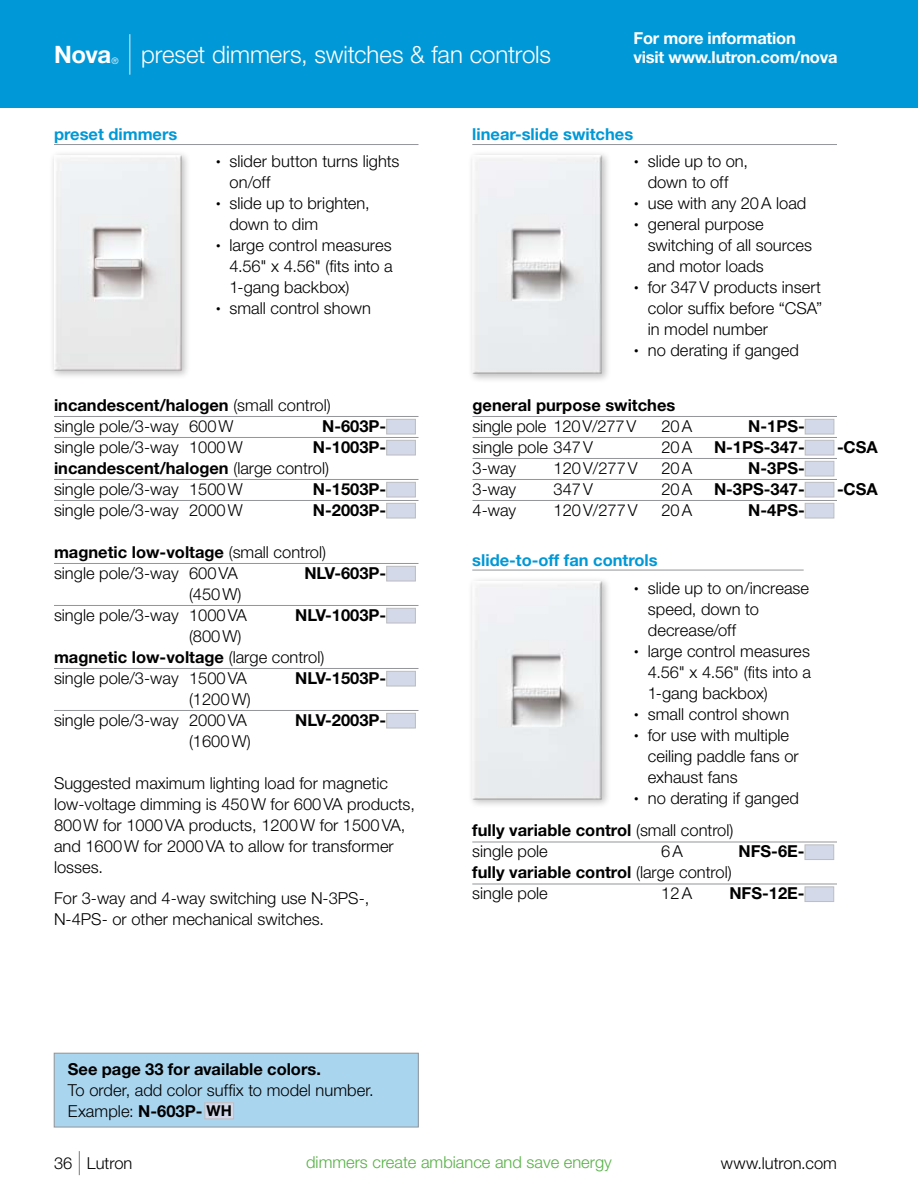
<style>
.page{position:relative;width:918px;height:1188px;background:#fff}
.page>*{position:absolute;margin:0;border:0;box-sizing:border-box;transform-origin:0 0}
.t1{font:300 24px "Helvetica Neue LT Std";letter-spacing:-.005em;color:#fff}
.t2{font:700 24px "Helvetica Neue LT Std";color:#fff}
.t3{font:300 16.5px/21px "Helvetica Neue LT Std";color:#000}
.t4{font:700 16.5px "Helvetica Neue LT Std";color:#000}
.t5{font:700 16.5px "Helvetica Neue LT Std";color:#0098d6}
.t6{font:700 16.5px/19.5px "Helvetica Neue LT Std";letter-spacing:-.015em;color:#fff}
.t7{font:300 16.5px "Helvetica Neue LT Std";color:#56b145}
.t8{font:300 9px "Helvetica Neue LT Std";color:#fff}
.s1{font-weight:200;font-size:40.5px}
.s2{font-size:9px}
.s3{font-weight:700}
.s4{font-weight:700;font-size:15px}
.s5{font-weight:200;font-size:24px}
</style>
<div class="page">
<div style="left:0;top:0;width:918px;height:108px;background:#0098d6"></div>
<hr style="left:54px;top:144px;width:364px;height:1px;background:#939598">
<hr style="left:54px;top:416px;width:364px;height:1px;background:#939598">
<hr style="left:54px;top:437px;width:364px;height:1px;background:#939598">
<hr style="left:54px;top:479px;width:364px;height:1px;background:#939598">
<hr style="left:54px;top:500px;width:364px;height:1px;background:#939598">
<hr style="left:54px;top:563px;width:364px;height:1px;background:#939598">
<hr style="left:54px;top:605px;width:364px;height:1px;background:#939598">
<hr style="left:54px;top:668px;width:364px;height:1px;background:#939598">
<hr style="left:54px;top:710px;width:364px;height:1px;background:#939598">
<div style="left:386px;top:419px;width:30px;height:15px;background:#d3d9e8;border:1px solid #bcbdc0"></div>
<div style="left:386px;top:440px;width:30px;height:15px;background:#d3d9e8;border:1px solid #bcbdc0"></div>
<div style="left:386px;top:482px;width:30px;height:15px;background:#d3d9e8;border:1px solid #bcbdc0"></div>
<div style="left:386px;top:503px;width:30px;height:15px;background:#d3d9e8;border:1px solid #bcbdc0"></div>
<div style="left:386px;top:566px;width:30px;height:15px;background:#d3d9e8;border:1px solid #bcbdc0"></div>
<div style="left:386px;top:608px;width:30px;height:15px;background:#d3d9e8;border:1px solid #bcbdc0"></div>
<div style="left:386px;top:671px;width:30px;height:15px;background:#d3d9e8;border:1px solid #bcbdc0"></div>
<div style="left:386px;top:713px;width:30px;height:15px;background:#d3d9e8;border:1px solid #bcbdc0"></div>
<div style="left:49px;top:150px;width:142px;height:229px;background:#000;opacity:.25"></div>
<img style="left:54px;top:155px;width:128px;height:216px">
<hr style="left:472px;top:144px;width:365px;height:1px;background:#939598">
<hr style="left:472px;top:416px;width:365px;height:1px;background:#939598">
<hr style="left:472px;top:437px;width:365px;height:1px;background:#939598">
<hr style="left:472px;top:458px;width:365px;height:1px;background:#939598">
<hr style="left:472px;top:479px;width:365px;height:1px;background:#939598">
<hr style="left:472px;top:500px;width:365px;height:1px;background:#939598">
<div style="left:805px;top:419px;width:29px;height:15px;background:#d3d9e8;border:1px solid #bcbdc0"></div>
<div style="left:805px;top:440px;width:29px;height:15px;background:#d3d9e8;border:1px solid #bcbdc0"></div>
<div style="left:805px;top:461px;width:29px;height:15px;background:#d3d9e8;border:1px solid #bcbdc0"></div>
<div style="left:805px;top:482px;width:29px;height:15px;background:#d3d9e8;border:1px solid #bcbdc0"></div>
<div style="left:805px;top:503px;width:29px;height:15px;background:#d3d9e8;border:1px solid #bcbdc0"></div>
<hr style="left:472px;top:570px;width:332px;height:1px;background:#939598">
<hr style="left:472px;top:842px;width:365px;height:1px;background:#939598">
<hr style="left:472px;top:884px;width:365px;height:1px;background:#939598">
<div style="left:805px;top:844px;width:29px;height:16px;background:#d3d9e8;border:1px solid #bcbdc0"></div>
<div style="left:805px;top:886px;width:29px;height:16px;background:#d3d9e8;border:1px solid #bcbdc0"></div>
<div style="left:467px;top:576px;width:145px;height:233px;background:#000;opacity:.25"></div>
<img style="left:472px;top:581px;width:130px;height:219px">
<div style="left:467px;top:150px;width:145px;height:233px;background:#000;opacity:.25"></div>
<img style="left:472px;top:155px;width:130px;height:219px">
<div style="left:54px;top:1053px;width:364px;height:74px;background:#aad5ef"></div>
<div style="left:205px;top:1103px;width:29px;height:16px;background:#d3d9e8"></div>
<div style="left:205px;top:1102px;width:29px;height:17px;border:1px solid #bcbdc0"></div>
<div style="left:54px;top:1053px;width:364px;height:74px;border:1px solid #939598"></div>
<h1 class="t2" style="left:54px;top:40px;width:59px">Nova</h1>
<p class="t8" style="left:112px;top:55px;width:9px">®</p>
<h1 class="t1" style="left:125px;top:40px;width:427px"><span class="s1">|</span> preset dimmers, switches &amp; fan controls</h1>
<p class="t6" style="left:633px;top:28px;width:206px">For more information<br>visit www.lutron.com/nova</p>
<p class="t5" style="left:54px;top:124px;width:125px">preset dimmers</p>
<p class="t3" style="left:229px;top:150px;width:171px;text-indent:-13px"><span class="s2">•</span> slider button turns lights on/off</p>
<p class="t3" style="left:229px;top:192px;width:142px;text-indent:-13px"><span class="s2">•</span> slide up to brighten, down to dim</p>
<p class="t3" style="left:229px;top:234px;width:165px;text-align:justify;text-indent:-13px"><span class="s2">•</span> large control measures 4.56" x 4.56" (fits into a 1-gang backbox)</p>
<p class="t3" style="left:216px;top:297px;width:156px"><span class="s2">•</span> small control shown</p>
<p class="t3" style="left:54px;top:394px;width:278px"><span class="s3">incandescent/halogen</span> (small control) single pole/3-way 600W</p>
<p class="t4" style="left:322px;top:416px;width:66px">N-603P-</p>
<p class="t3" style="left:54px;top:436px;width:190px">single pole/3-way 1000W</p>
<p class="t3" style="left:54px;top:436px;width:334px;text-indent:259px"><span class="s3">N-1003P&shy;incandescent/halogen</span> (large control)<br>single pole/3-way 1500W</p>
<p class="t4" style="left:313px;top:479px;width:75px">N-1503P-</p>
<p class="t3" style="left:54px;top:499px;width:190px">single pole/3-way 2000W</p>
<p class="t4" style="left:313px;top:500px;width:75px">N-2003P-</p>
<p class="t3" style="left:54px;top:541px;width:274px"><span class="s3">magnetic low-voltage</span> (small control) single pole/3-way 600VA</p>
<p class="t4" style="left:304px;top:563px;width:83px">NLV-603P-</p>
<p class="t3" style="left:54px;top:583px;width:195px;text-indent:135px">(450W) single pole/3-way 1000VA</p>
<p class="t4" style="left:295px;top:605px;width:93px">NLV-1003P-</p>
<p class="t3" style="left:54px;top:625px;width:272px;text-indent:135px">(800W)<br><span class="s3">magnetic low-voltage</span> (large control) single pole/3-way 1500VA</p>
<p class="t4" style="left:295px;top:668px;width:93px">NLV-1503P-</p>
<p class="t3" style="left:54px;top:688px;width:198px;text-align:right">(1200W)<br>single pole/3-way 2000VA</p>
<p class="t4" style="left:295px;top:710px;width:93px">NLV-2003P-</p>
<p class="t3" style="left:189px;top:730px;width:63px">(1600W)</p>
<p class="t3" style="left:54px;top:772px;width:363px">Suggested maximum lighting load for magnetic low-voltage dimming is 450W for 600VA products, 800W for 1000VA products, 1200W for 1500VA, and 1600W for 2000VA to allow for transformer losses.</p>
<p class="t3" style="left:54px;top:888px;width:317px">For 3-way and 4-way switching use N-3PS-,<br>N-4PS- or other mechanical switches.</p>
<p class="t4" style="left:68px;top:1059px;width:255px">See page 33 for available colors.</p>
<p class="t3" style="left:68px;top:1079px;width:307px">To order, add color suffix to model number.<br>Example: <span class="s3">N-603P-</span> <span class="s4">WH</span></p>
<p class="t5" style="left:472px;top:124px;width:162px">linear-slide switches</p>
<p class="t3" style="left:634px;top:150px;width:115px;text-align:center"><span class="s2">•</span> slide up to on, down to off</p>
<p class="t3" style="left:634px;top:192px;width:174px"><span class="s2">•</span> use with any 20A load</p>
<p class="t3" style="left:648px;top:213px;width:166px;text-indent:-14px"><span class="s2">•</span> general purpose switching of all sources and motor loads</p>
<p class="t3" style="left:648px;top:276px;width:176px;text-align:justify;text-indent:-13px"><span class="s2">•</span> for 347V products insert color suffix before “CSA” in model number</p>
<p class="t3" style="left:634px;top:339px;width:166px"><span class="s2">•</span> no derating if ganged</p>
<p class="t4" style="left:472px;top:395px;width:204px">general purpose switches</p>
<p class="t3" style="left:472px;top:415px;width:165px">single pole 120V/277V</p>
<p class="t3" style="left:661px;top:415px;width:32px">20A</p>
<p class="t4" style="left:748px;top:416px;width:58px">N-1PS-</p>
<p class="t3" style="left:472px;top:436px;width:122px">single pole 347V</p>
<p class="t3" style="left:661px;top:436px;width:32px">20A</p>
<p class="t4" style="left:714px;top:437px;width:92px">N-1PS-347-</p>
<p class="t3" style="left:472px;top:457px;width:45px">3-way</p>
<p class="t3" style="left:553px;top:457px;width:86px">120V/277V</p>
<p class="t3" style="left:661px;top:457px;width:32px">20A</p>
<p class="t4" style="left:748px;top:458px;width:58px">N-3PS-</p>
<p class="t3" style="left:472px;top:478px;width:45px">3-way</p>
<p class="t3" style="left:553px;top:478px;width:41px">347V</p>
<p class="t3" style="left:661px;top:478px;width:32px">20A</p>
<p class="t4" style="left:714px;top:479px;width:92px">N-3PS-347-</p>
<p class="t3" style="left:472px;top:499px;width:45px">4-way</p>
<p class="t3" style="left:553px;top:499px;width:86px">120V/277V</p>
<p class="t3" style="left:661px;top:499px;width:32px">20A</p>
<p class="t4" style="left:748px;top:500px;width:58px">N-4PS-</p>
<p class="t5" style="left:472px;top:549px;width:187px">slide-to-off fan controls</p>
<p class="t3" style="left:648px;top:577px;width:163px;text-indent:-13px"><span class="s2">•</span> slide up to on/increase speed, down to decrease/off</p>
<p class="t3" style="left:648px;top:640px;width:165px;text-align:justify;text-indent:-13px"><span class="s2">•</span> large control measures 4.56" x 4.56" (fits into a 1-gang backbox)</p>
<p class="t3" style="left:634px;top:703px;width:156px"><span class="s2">•</span> small control shown</p>
<p class="t3" style="left:648px;top:724px;width:152px;text-indent:-13px"><span class="s2">•</span> for use with multiple ceiling paddle fans or exhaust fans</p>
<p class="t3" style="left:634px;top:787px;width:166px"><span class="s2">•</span> no derating if ganged</p>
<p class="t3" style="left:472px;top:820px;width:263px"><span class="s3">fully variable control</span> (small control) single pole</p>
<p class="t3" style="left:661px;top:841px;width:23px">6A</p>
<p class="t4" style="left:739px;top:841px;width:68px">NFS-6E-</p>
<p class="t3" style="left:472px;top:862px;width:261px"><span class="s3">fully variable control</span> (large control) single pole</p>
<p class="t3" style="left:661px;top:883px;width:32px">12A</p>
<p class="t4" style="left:729px;top:883px;width:77px">NFS-12E-</p>
<p class="t4" style="left:837px;top:437px;width:42px">-CSA</p>
<p class="t4" style="left:837px;top:479px;width:42px">-CSA</p>
<p class="t3" style="left:54px;top:1152px;width:80px">36 <span class="s5">|</span> Lutron</p>
<p class="t7" style="left:306px;top:1152px;width:307px">dimmers create ambiance and save energy</p>
<p class="t3" style="left:721px;top:1152px;width:118px">www.lutron.com</p>
</div>
